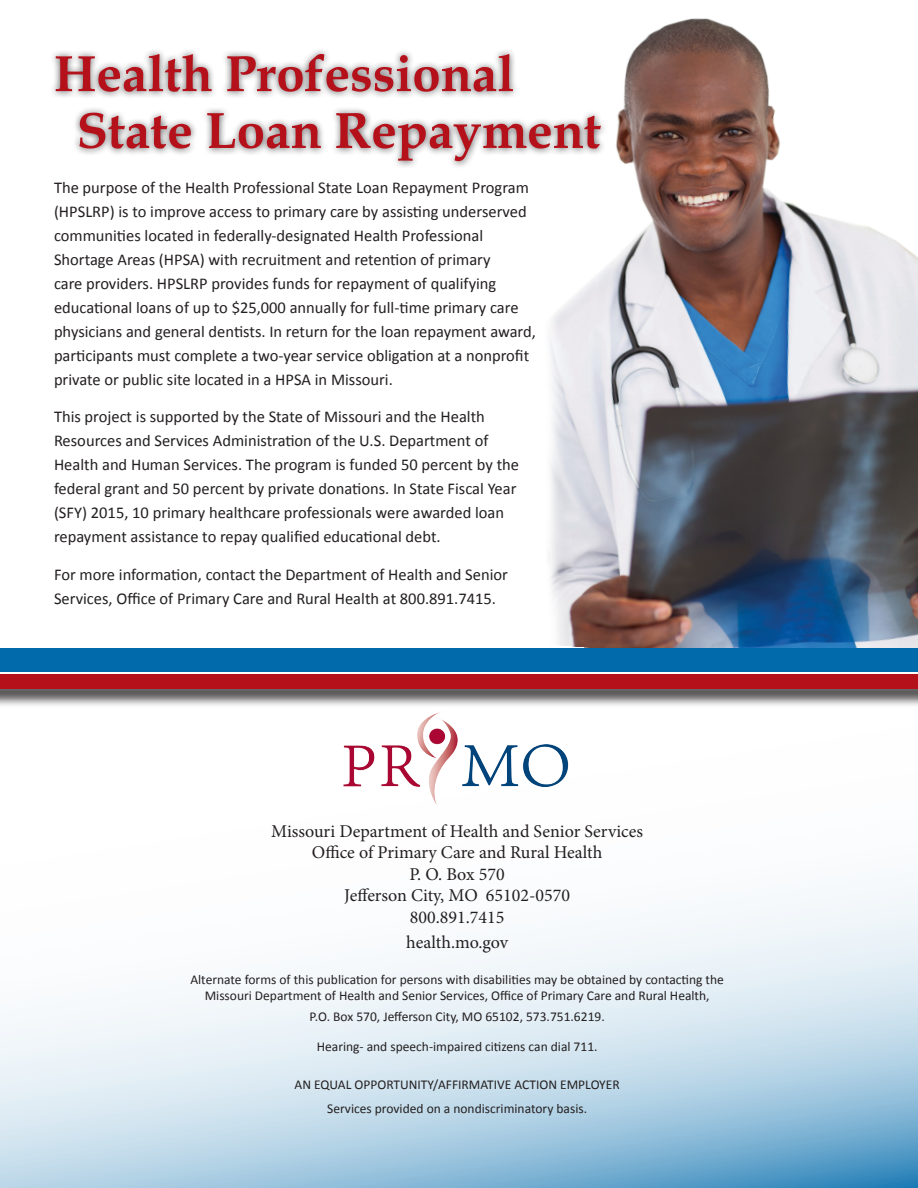
<style>
.page{position:relative;width:918px;height:1188px;background:#fff}
.page>*{position:absolute;margin:0;border:0;box-sizing:border-box;transform-origin:0 0}
.t1{font:700 51px "Book Antiqua";color:#b5111b}
.t2{font:18px "Minion Pro";color:#231f20}
.t3{font:16.5px/24px "Calibri";color:#231f20}
.t4{font:13.5px/16.2px "Calibri";color:#231f20;text-align:center}
</style>
<div class="page">
<svg style="left:0;top:884px;width:918px;height:304px"></svg>
<img style="left:343px;top:712px;width:226px;height:93px">
<div style="left:73px;top:106px;width:535px;height:64px;background:#231f20;opacity:.75"></div>
<div style="left:49px;top:47px;width:472px;height:53px;background:#231f20;opacity:.75"></div>
<img style="left:474px;top:18px;width:444px;height:654px">
<div style="left:0;top:677px;width:918px;height:31px;background:#231f20;opacity:.75"></div>
<div style="left:0;top:674px;width:918px;height:15px;background:#b5111b"></div>
<div style="left:0;top:648px;width:918px;height:23px;background:#006aab"></div>
<p class="t1" style="left:54px;top:39px;width:462px">Health Professional</p>
<p class="t1" style="left:77px;top:96px;width:526px">State Loan Repayment</p>
<p class="t3" style="left:54px;top:175px;width:483px">The purpose of the Health Professional State Loan Repayment Program (HPSLRP) is to improve access to primary care by assisting underserved communities located in federally-designated Health Professional Shortage Areas (HPSA) with recruitment and retention of primary<br>care providers. HPSLRP provides funds for repayment of qualifying educational loans of up to $25,000 annually for full-time primary care physicians and general dentists. In return for the loan repayment award, participants must complete a two-year service obligation at a nonprofit private or public site located in a HPSA in Missouri.</p>
<p class="t3" style="left:54px;top:405px;width:467px">This project is supported by the State of Missouri and the Health Resources and Services Administration of the U.S. Department of Health and Human Services. The program is funded 50 percent by the federal grant and 50 percent by private donations. In State Fiscal Year (SFY) 2015, 10 primary healthcare professionals were awarded loan repayment assistance to repay qualified educational debt.</p>
<p class="t3" style="left:54px;top:562px;width:455px">For more information, contact the Department of Health and Senior<br>Services, Office of Primary Care and Rural Health at 800.891.7415.</p>
<p class="t2" style="left:271px;top:819px;width:374px">Missouri Department of Health and Senior Services</p>
<p class="t2" style="left:312px;top:840px;width:292px">Office of Primary Care and Rural Health</p>
<p class="t2" style="left:410px;top:862px;width:97px">P. O. Box 570</p>
<p class="t2" style="left:344px;top:884px;width:227px">Jefferson City, MO 65102-0570</p>
<p class="t2" style="left:410px;top:905px;width:96px">800.891.7415</p>
<p class="t2" style="left:406px;top:930px;width:103px">health.mo.gov</p>
<p class="t4" style="left:190px;top:972px;width:535px">Alternate forms of this publication for persons with disabilities may be obtained by contacting the<br>Missouri Department of Health and Senior Services, Office of Primary Care and Rural Health,</p>
<p class="t4" style="left:310px;top:1009px;width:297px">P.O. Box 570, Jefferson City, MO 65102, 573.751.6219.</p>
<p class="t4" style="left:317px;top:1039px;width:282px">Hearing- and speech-impaired citizens can dial 711.</p>
<p class="t4" style="left:295px;top:1076px;width:327px">AN EQUAL OPPORTUNITY/AFFIRMATIVE ACTION EMPLOYER</p>
<p class="t4" style="left:327px;top:1100px;width:261px">Services provided on a nondiscriminatory basis.</p>
</div>
